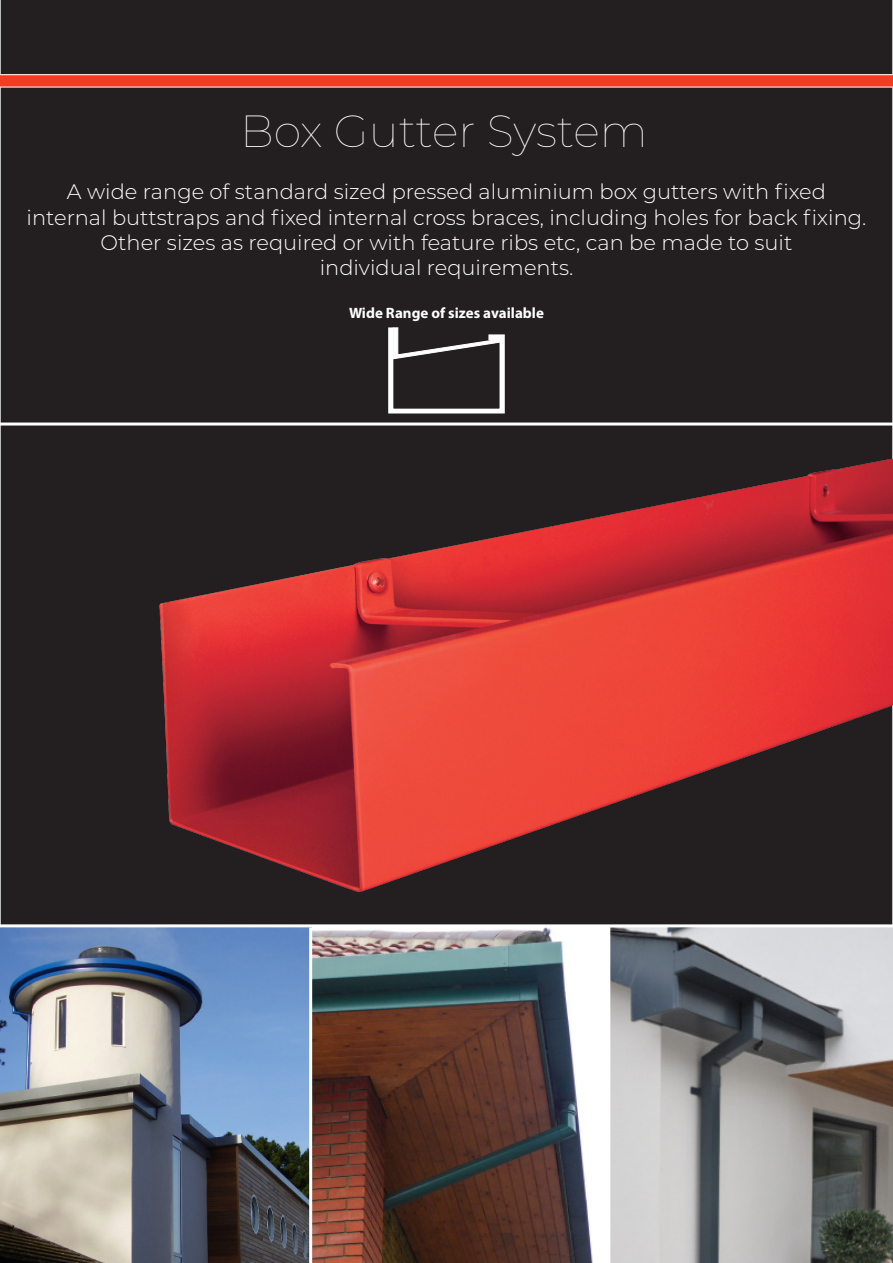
<style>
.page{position:relative;width:893px;height:1263px;background:#fff}
.page>*{position:absolute;margin:0;border:0;box-sizing:border-box;transform-origin:0 0}
.BlackTable_Text{font:100 45px "Montserrat";letter-spacing:-.005em;color:#fff}
.BlackTable_Text-2{font:300 21px/25.2px "Montserrat";color:#fff;text-align:center}
.BlackTable_Text-3{font:700 15px "Myriad Pro";color:#fff}
</style>
<div class="page">
<div style="left:0;top:0;width:893px;height:924px;background:#231f20"></div>
<svg style="left:0;top:75px;width:893px;height:12px"></svg>
<img style="left:610px;top:927px;width:283px;height:336px">
<img style="left:1px;top:927px;width:308px;height:336px">
<img style="left:312px;top:927px;width:281px;height:336px">
<hr style="left:0;top:422px;width:893px;height:3px;background:#fff">
<svg style="left:388px;top:327px;width:117px;height:86px"></svg>
<img style="left:134px;top:443px;width:759px;height:474px">
<p class="BlackTable_Text" style="left:240px;top:101px;width:409px">Box Gutter System</p>
<p class="BlackTable_Text-2" style="left:67px;top:179px;width:760px">A wide range of standard sized pressed aluminium box gutters with fixed</p>
<p class="BlackTable_Text-2" style="left:27px;top:204px;width:841px">internal buttstraps and fixed internal cross braces, including holes for back fixing.<br>Other sizes as required or with feature ribs etc, can be made to suit</p>
<p class="BlackTable_Text-2" style="left:320px;top:254px;width:255px">individual requirements.</p>
<p class="BlackTable_Text-3" style="left:349px;top:304px;width:196px">Wide Range of sizes available</p>
</div>
